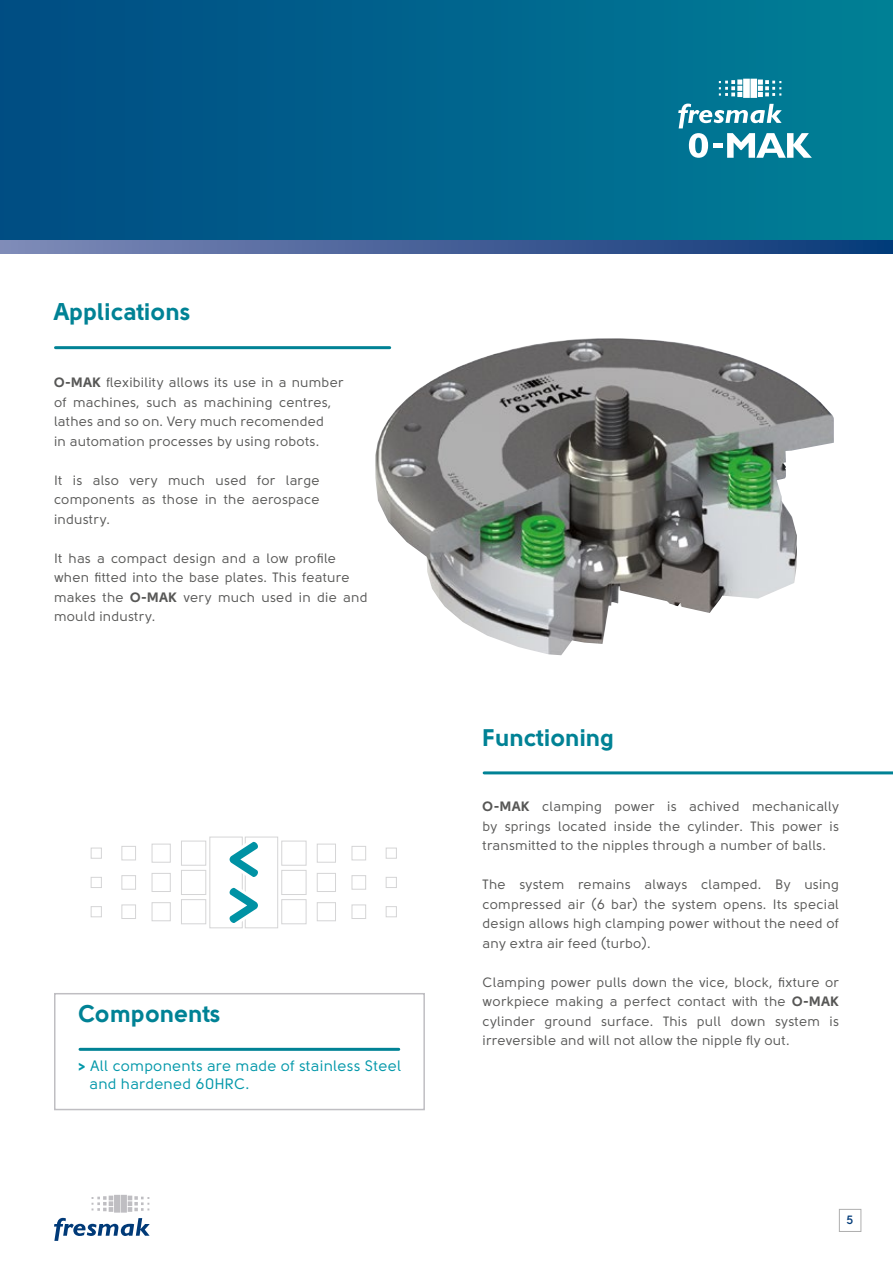
<style>
.page{position:relative;width:893px;height:1263px;background:#fff}
.page>*{position:absolute;margin:0;border:0;box-sizing:border-box;transform-origin:0 0}
.t1{font:24px "Solomon Sans Bold";color:#008295}
.t2{font:15px/18px "Solomon Sans Normal";letter-spacing:.02em;color:#0097a9}
.t3{font:13.5px/19.5px "Solomon Sans Normal";letter-spacing:.02em;color:#575756;text-align:justify}
.t4{font:700 12px "Solomon Sans Semi";color:#003a78}
.s1{font-family:"Solomon Sans Bold"}
</style>
<div class="page">
<div style="left:0;top:226px;width:893px;height:28px;background:linear-gradient(to right,#8089b7,#093878)"></div>
<div style="left:0;top:0;width:893px;height:239px;background:linear-gradient(to right,#004b83,#007f97)"></div>
<svg style="left:54px;top:1218px;width:96px;height:23px"></svg>
<svg style="left:92px;top:1195px;width:57px;height:17px"></svg>
<hr style="left:56px;top:346px;width:334px;height:3px;background:#008295">
<img style="left:375px;top:338px;width:459px;height:317px">
<svg style="left:90px;top:836px;width:307px;height:92px"></svg>
<hr style="left:484px;top:771px;width:409px;height:3px;background:#008295">
<div style="left:54px;top:993px;width:371px;height:117px;border:2px solid #bfbec2"></div>
<hr style="left:80px;top:1048px;width:319px;height:3px;background:#008295">
<div style="left:839px;top:1209px;width:22px;height:23px;border:1px solid #aeaeae"></div>
<svg style="left:719px;top:79px;width:62px;height:19px"></svg>
<svg style="left:678px;top:104px;width:134px;height:54px"></svg>
<h1 class="t1" style="left:54px;top:297px;width:138px">Applications</h1>
<p class="t3" style="left:54px;top:373px;width:291px;text-align:left"><span class="s1">O-MAK</span> flexibility allows its use in a number of machines, such as machining centres, lathes and so on. Very much recomended<br>in automation processes by using robots.</p>
<p class="t3" style="left:54px;top:470px;width:267px">It is also very much used for large components as those in the aerospace industry.</p>
<p class="t3" style="left:54px;top:548px;width:315px;text-align:left">It has a compact design and a low profile when fitted into the base plates. This feature makes the <span class="s1">O-MAK</span> very much used in die and mould industry.</p>
<h1 class="t1" style="left:78px;top:999px;width:144px">Components</h1>
<p class="t2" style="left:90px;top:1057px;width:313px;text-indent:-11px"><span class="s1">&gt;</span> All components are made of stainless Steel and hardened 60HRC.</p>
<h1 class="t1" style="left:483px;top:723px;width:133px">Functioning</h1>
<p class="t3" style="left:483px;top:797px;width:358px"><span class="s1">O-MAK</span> clamping power is achived mechanically by springs located inside the cylinder. This power is transmitted to the nipples through a number of balls.</p>
<p class="t3" style="left:483px;top:875px;width:358px">The system remains always clamped. By using compressed air (6 bar) the system opens. Its special design allows high clamping power without the need of any extra air feed (turbo).</p>
<p class="t3" style="left:483px;top:972px;width:358px">Clamping power pulls down the vice, block, fixture or workpiece making a perfect contact with the <span class="s1">O-MAK </span>cylinder ground surface. This pull down system is irreversible and will not allow the nipple fly out.</p>
<p class="t4" style="left:847px;top:1213px;width:8px">5</p>
</div>
